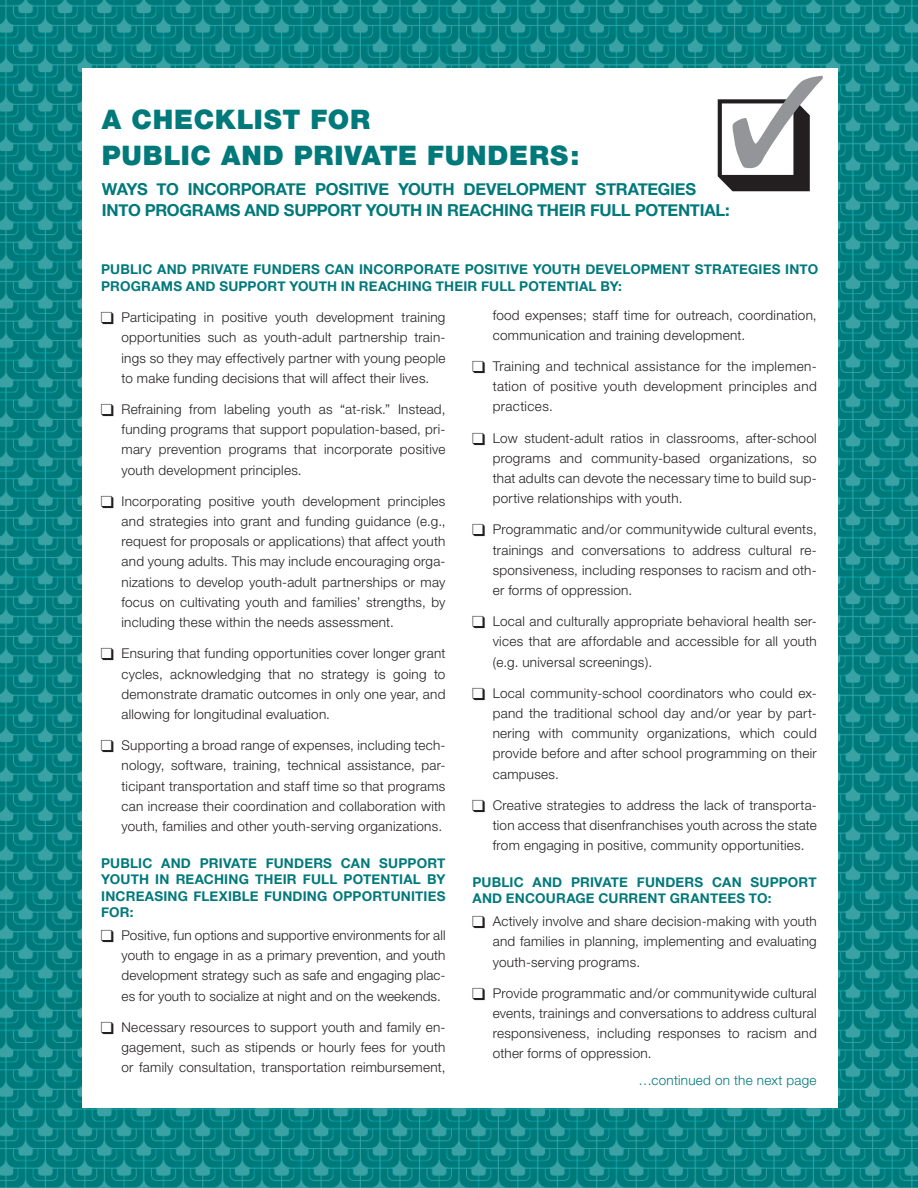
<style>
.page{position:relative;width:918px;height:1188px;background:#fff}
.page>*{position:absolute;margin:0;border:0;box-sizing:border-box;transform-origin:0 0}
.t1{font:900 27px/36px "Helvetica Neue";letter-spacing:.025em;color:#00797b}
.t2{font:700 16.5px/21px "Helvetica Neue";letter-spacing:-.02em;color:#00797b}
.t3{font:300 13.5px/20.2px "Helvetica Neue";letter-spacing:.02em;color:#231f20;text-align:justify}
.t4{font:700 13.5px/16.5px "Helvetica Neue";letter-spacing:.015em;color:#00797b}
.t5{font:300 13.5px "Helvetica Neue";letter-spacing:.02em;color:#00797b}
</style>
<div class="page">
<img style="left:0;top:0;width:918px;height:1188px">
<div style="left:82px;top:68px;width:756px;height:1040px;background:#fff"></div>
<svg style="left:718px;top:76px;width:105px;height:115px"></svg>
<h1 class="t1" style="left:102px;top:103px;width:479px">A CHECKLIST FOR<br>PUBLIC AND PRIVATE FUNDERS:</h1>
<p class="t2" style="left:102px;top:178px;width:629px">WAYS TO INCORPORATE POSITIVE YOUTH DEVELOPMENT STRATEGIES<br>INTO PROGRAMS AND SUPPORT YOUTH IN REACHING THEIR FULL POTENTIAL:</p>
<p class="t4" style="left:101px;top:261px;width:719px">PUBLIC AND PRIVATE FUNDERS CAN INCORPORATE POSITIVE YOUTH DEVELOPMENT STRATEGIES INTO<br>PROGRAMS AND SUPPORT YOUTH IN REACHING THEIR FULL POTENTIAL BY:</p>
<p class="t3" style="left:122px;top:308px;width:325px;text-indent:-20px">❖ Participating in positive youth development training opportunities such as youth-adult partnership train&shy;ings so they may effectively partner with young people to make funding decisions that will affect their lives.</p>
<p class="t3" style="left:122px;top:400px;width:326px;text-indent:-20px">❖ Refraining from labeling youth as “at-risk.” Instead, funding programs that support population-based, pri&shy;mary prevention programs that incorporate positive youth development principles.</p>
<p class="t3" style="left:122px;top:492px;width:326px;text-indent:-20px">❖ Incorporating positive youth development principles and strategies into grant and funding guidance (e.g., request for proposals or applications) that affect youth and young adults. This may include encouraging orga&shy;nizations to develop youth-adult partnerships or may focus on cultivating youth and families’ strengths, by including these within the needs assessment.</p>
<p class="t3" style="left:122px;top:645px;width:325px;text-indent:-20px">❖ Ensuring that funding opportunities cover longer grant cycles, acknowledging that no strategy is going to demonstrate dramatic outcomes in only one year, and allowing for longitudinal evaluation.</p>
<p class="t3" style="left:122px;top:736px;width:326px;text-indent:-20px">❖ Supporting a broad range of expenses, including tech&shy;nology, software, training, technical assistance, par&shy;ticipant transportation and staff time so that programs can increase their coordination and collaboration with youth, families and other youth-serving organizations.</p>
<p class="t4" style="left:101px;top:854px;width:346px;text-align:justify">PUBLIC AND PRIVATE FUNDERS CAN SUPPORT YOUTH IN REACHING THEIR FULL POTENTIAL BY INCREASING FLEXIBLE FUNDING OPPORTUNITIES FOR:</p>
<p class="t3" style="left:122px;top:926px;width:326px;text-indent:-20px">❖ Positive, fun options and supportive environments for all youth to engage in as a primary prevention, and youth development strategy such as safe and engaging plac&shy;es for youth to socialize at night and on the weekends.</p>
<p class="t3" style="left:122px;top:1018px;width:326px;text-indent:-20px">❖ Necessary resources to support youth and family en&shy;gagement, such as stipends or hourly fees for youth or family consultation, transportation reimbursement,</p>
<p class="t3" style="left:493px;top:306px;width:325px">food expenses; staff time for outreach, coordination, communication and training development.</p>
<p class="t3" style="left:493px;top:357px;width:326px;text-indent:-20px">❖ Training and technical assistance for the implemen&shy;tation of positive youth development principles and practices.</p>
<p class="t3" style="left:493px;top:429px;width:326px;text-indent:-20px">❖ Low student-adult ratios in classrooms, after-school programs and community-based organizations, so that adults can devote the necessary time to build sup&shy;portive relationships with youth.</p>
<p class="t3" style="left:493px;top:521px;width:326px;text-indent:-20px">❖ Programmatic and/or communitywide cultural events, trainings and conversations to address cultural re&shy;sponsiveness, including responses to racism and oth&shy;er forms of oppression.</p>
<p class="t3" style="left:493px;top:612px;width:326px;text-indent:-20px">❖ Local and culturally appropriate behavioral health ser&shy;vices that are affordable and accessible for all youth (e.g. universal screenings).</p>
<p class="t3" style="left:493px;top:684px;width:326px;text-indent:-20px">❖ Local community-school coordinators who could ex&shy;pand the traditional school day and/or year by part&shy;nering with community organizations, which could provide before and after school programming on their campuses.</p>
<p class="t3" style="left:493px;top:796px;width:326px;text-indent:-20px">❖ Creative strategies to address the lack of transporta&shy;tion access that disenfranchises youth across the state from engaging in positive, community opportunities.</p>
<p class="t4" style="left:472px;top:873px;width:346px">PUBLIC AND PRIVATE FUNDERS CAN SUPPORT<br>AND ENCOURAGE CURRENT GRANTEES TO:</p>
<p class="t3" style="left:493px;top:912px;width:325px;text-indent:-20px">❖ Actively involve and share decision-making with youth and families in planning, implementing and evaluating youth-serving programs.</p>
<p class="t3" style="left:493px;top:984px;width:326px;text-indent:-20px">❖ Provide programmatic and/or communitywide cultural events, trainings and conversations to address cultural responsiveness, including responses to racism and other forms of oppression.</p>
<p class="t5" style="left:638px;top:1075px;width:180px">…continued on the next page</p>
</div>
